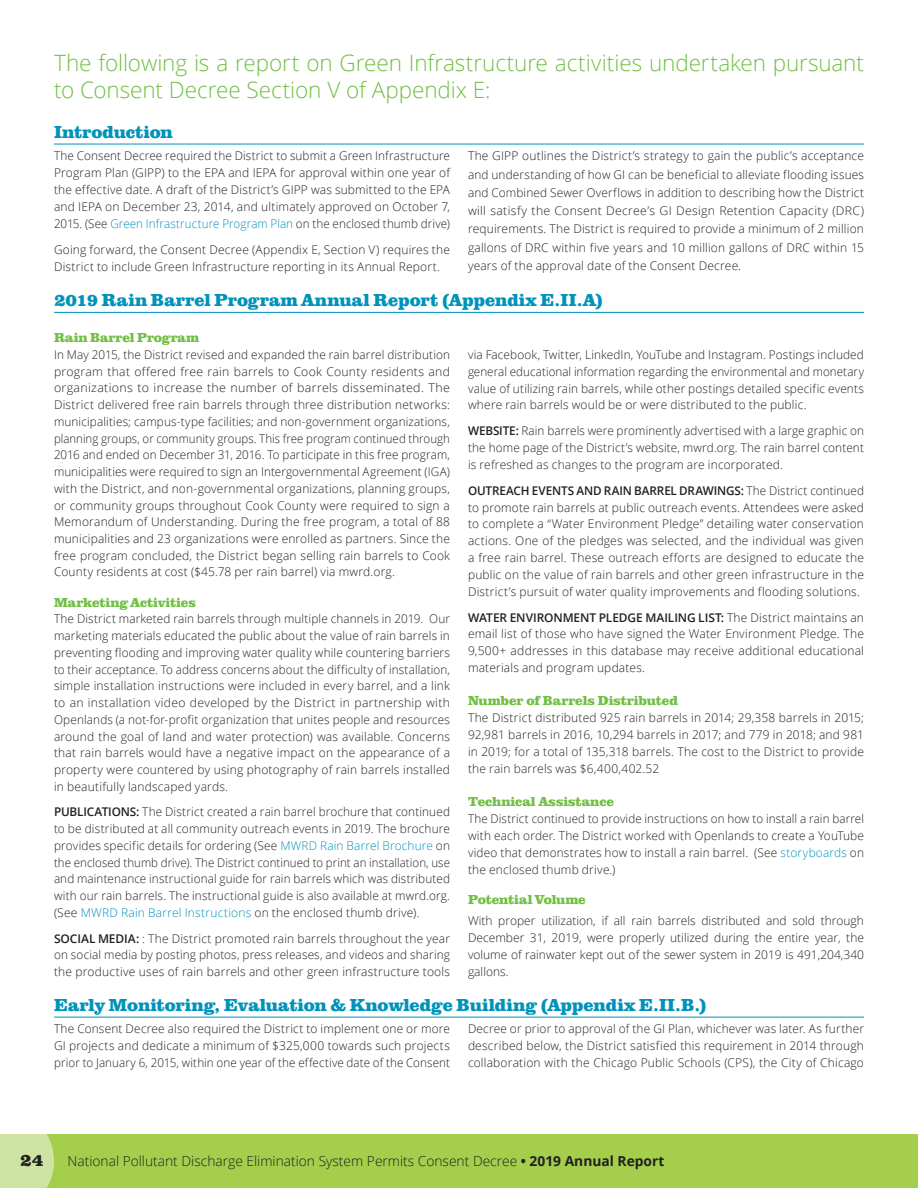
<style>
.page{position:relative;width:918px;height:1188px;background:#fff}
.page>*{position:absolute;margin:0;border:0;box-sizing:border-box;transform-origin:0 0}
.Intro_Green{font:300 22.5px/27.3px "Open Sans";letter-spacing:-.005em;color:#71bf44}
.Text_H1{font:700 expanded 18px "Clarendon URW";letter-spacing:.005em;color:#0093ba}
.t1{font:700 expanded 18px "Clarendon URW";color:#231f20}
.t2{font:300 13.8px "Open Sans";color:#231f20}
.Text_H3{font:700 expanded 13.5px "Clarendon URW";letter-spacing:-.01em;color:#71bf44}
.Text_RUNIN{font:700 expanded 13.5px "Clarendon URW";letter-spacing:-.01em;color:#71bf44}
.Text_1st{font:700 expanded 13.5px "Clarendon URW";letter-spacing:-.01em;color:#71bf44}
.Text_H3_span_all{font:700 expanded 13.5px "Clarendon URW";color:#71bf44}
.Text_1st-2{font:300 12px/16.8px "Open Sans";letter-spacing:.015em;color:#231f20;text-align:justify}
.Text_RUNIN-2{font:300 12px/16.8px "Open Sans";letter-spacing:.015em;color:#231f20;text-align:justify}
.Text_1st_0p6a{font:300 12px/18.3px "Open Sans";letter-spacing:.015em;color:#231f20}
.s1{color:#0093ba}
.s2{font-weight:600}
.s3{font-weight:700}
</style>
<div class="page">
<div style="left:0;top:1134px;width:918px;height:54px;background:#a4ce4c"></div>
<div style="left:0;top:1134px;width:54px;height:54px;background:#cfe3a3"></div>
<hr style="left:54px;top:144px;width:810px;height:1px;background:#0093ba">
<hr style="left:54px;top:312px;width:810px;height:1px;background:#0093ba">
<hr style="left:54px;top:1017px;width:810px;height:1px;background:#0093ba">
<p class="Intro_Green" style="left:54px;top:49px;width:812px">The following is a report on Green Infrastructure activities undertaken pursuant to Consent Decree Section V of Appendix E:</p>
<p class="Text_H1" style="left:54px;top:118px;width:120px">Introduction</p>
<p class="Text_1st-2" style="left:54px;top:147px;width:398px">The Consent Decree required the District to submit a Green Infrastructure Program Plan (GIPP) to the EPA and IEPA for approval within one year of the effective date. A draft of the District’s GIPP was submitted to the EPA and IEPA on December 23, 2014, and ultimately approved on October 7, 2015. (See <span class="s1">Green Infrastructure Program Plan</span> on the enclosed thumb drive)</p>
<p class="Text_1st_0p6a" style="left:54px;top:241px;width:398px;line-height:17px">Going forward, the Consent Decree (Appendix E, Section V) requires the<br>District to include Green Infrastructure reporting in its Annual Report.</p>
<p class="Text_1st_0p6a" style="left:468px;top:147px;width:398px;text-align:justify">The GIPP outlines the District’s strategy to gain the public’s acceptance and understanding of how GI can be beneficial to alleviate flooding issues and Combined Sewer Overflows in addition to describing how the District will satisfy the Consent Decree’s GI Design Retention Capacity (DRC) requirements. The District is required to provide a minimum of 2 million gallons of DRC within five years and 10 million gallons of DRC within 15 years of the approval date of the Consent Decree.</p>
<p class="Text_H1" style="left:54px;top:287px;width:551px">2019 Rain Barrel Program Annual Report (Appendix E.II.A)</p>
<p class="Text_H3_span_all" style="left:54px;top:328px;width:147px">Rain Barrel Program</p>
<p class="Text_1st-2" style="left:54px;top:346px;width:398px">In May 2015, the District revised and expanded the rain barrel distribution program that offered free rain barrels to Cook County residents and organizations to increase the number of barrels disseminated. The District delivered free rain barrels through three distribution networks: municipalities; campus-type facilities; and non-government organizations, planning groups, or community groups. This free program continued through 2016 and ended on December 31, 2016. To participate in this free program, municipalities were required to sign an Intergovernmental Agreement (IGA) with the District, and non-governmental organizations, planning groups, or community groups throughout Cook County were required to sign a Memorandum of Understanding. During the free program, a total of 88 municipalities and 23 organizations were enrolled as partners. Since the free program concluded, the District began selling rain barrels to Cook County residents at cost ($45.78 per rain barrel) via mwrd.org.</p>
<p class="Text_H3" style="left:54px;top:592px;width:144px">Marketing Activities</p>
<p class="Text_1st-2" style="left:54px;top:610px;width:398px">The District marketed rain barrels through multiple channels in 2019. Our marketing materials educated the public about the value of rain barrels in preventing flooding and improving water quality while countering barriers to their acceptance. To address concerns about the difficulty of installation, simple installation instructions were included in every barrel, and a link to an installation video developed by the District in partnership with Openlands (a not-for-profit organization that unites people and resources around the goal of land and water protection) was available. Concerns that rain barrels would have a negative impact on the appearance of a property were countered by using photography of rain barrels installed in beautifully landscaped yards.</p>
<p class="Text_RUNIN-2" style="left:54px;top:803px;width:398px"><span class="s2">PUBLICATIONS:</span> The District created a rain barrel brochure that continued to be distributed at all community outreach events in 2019. The brochure provides specific details for ordering (See <span class="s1">MWRD Rain Barrel Brochure</span> on the enclosed thumb drive). The District continued to print an installation, use and maintenance instructional guide for rain barrels which was distributed with our rain barrels. The instructional guide is also available at mwrd.org. (See <span class="s1">MWRD Rain Barrel Instructions</span> on the enclosed thumb drive).</p>
<p class="Text_RUNIN-2" style="left:54px;top:929px;width:398px"><span class="s2">SOCIAL MEDIA:</span> : The District promoted rain barrels throughout the year on social media by posting photos, press releases, and videos and sharing the productive uses of rain barrels and other green infrastructure tools</p>
<p class="Text_RUNIN-2" style="left:468px;top:346px;width:398px">via Facebook, Twitter, LinkedIn, YouTube and Instagram. Postings included general educational information regarding the environmental and monetary value of utilizing rain barrels, while other postings detailed specific events where rain barrels would be or were distributed to the public.</p>
<p class="Text_RUNIN-2" style="left:468px;top:422px;width:398px"><span class="s2">WEBSITE:</span> Rain barrels were prominently advertised with a large graphic on the home page of the District’s website, mwrd.org. The rain barrel content is refreshed as changes to the program are incorporated.</p>
<p class="Text_RUNIN-2" style="left:468px;top:482px;width:398px"><span class="s2">OUTREACH EVENTS AND RAIN BARREL DRAWINGS:</span> The District continued to promote rain barrels at public outreach events. Attendees were asked to complete a “Water Environment Pledge” detailing water conservation actions. One of the pledges was selected, and the individual was given a free rain barrel. These outreach efforts are designed to educate the public on the value of rain barrels and other green infrastructure in the District’s pursuit of water quality improvements and flooding solutions.</p>
<p class="Text_RUNIN-2" style="left:468px;top:609px;width:398px"><span class="s2">WATER ENVIRONMENT PLEDGE MAILING LIST:</span> The District maintains an email list of those who have signed the Water Environment Pledge. The 9,500+ addresses in this database may receive additional educational materials and program updates.</p>
<p class="Text_RUNIN" style="left:468px;top:691px;width:212px">Number of Barrels Distributed</p>
<p class="Text_1st-2" style="left:468px;top:709px;width:398px">The District distributed 925 rain barrels in 2014; 29,358 barrels in 2015; 92,981 barrels in 2016, 10,294 barrels in 2017; and 779 in 2018; and 981 in 2019; for a total of 135,318 barrels. The cost to the District to provide the rain barrels was $6,400,402.52</p>
<p class="Text_1st" style="left:468px;top:792px;width:148px">Technical Assistance</p>
<p class="Text_1st-2" style="left:468px;top:810px;width:398px">The District continued to provide instructions on how to install a rain barrel with each order. The District worked with Openlands to create a YouTube video that demonstrates how to install a rain barrel. (See <span class="s1">storyboards</span> on the enclosed thumb drive.)</p>
<p class="Text_H3" style="left:468px;top:890px;width:119px">Potential Volume</p>
<p class="Text_1st-2" style="left:468px;top:912px;width:398px">With proper utilization, if all rain barrels distributed and sold through December 31, 2019, were properly utilized during the entire year, the volume of rainwater kept out of the sewer system in 2019 is 491,204,340 gallons.</p>
<p class="Text_H1" style="left:54px;top:991px;width:654px">Early Monitoring, Evaluation &amp; Knowledge Building (Appendix E.II.B.)</p>
<p class="Text_1st-2" style="left:54px;top:1020px;width:398px">The Consent Decree also required the District to implement one or more GI projects and dedicate a minimum of $325,000 towards such projects prior to January 6, 2015, within one year of the effective date of the Consent</p>
<p class="Text_1st-2" style="left:468px;top:1020px;width:398px">Decree or prior to approval of the GI Plan, whichever was later. As further described below, the District satisfied this requirement in 2014 through collaboration with the Chicago Public Schools (CPS), the City of Chicago</p>
<h2 class="t1" style="left:20px;top:1146px;width:25px">24</h2>
<p class="t2" style="left:68px;top:1152px;width:598px">National Pollutant Discharge Elimination System Permits Consent Decree <span class="s3">• 2019 Annual Report</span></p>
</div>
